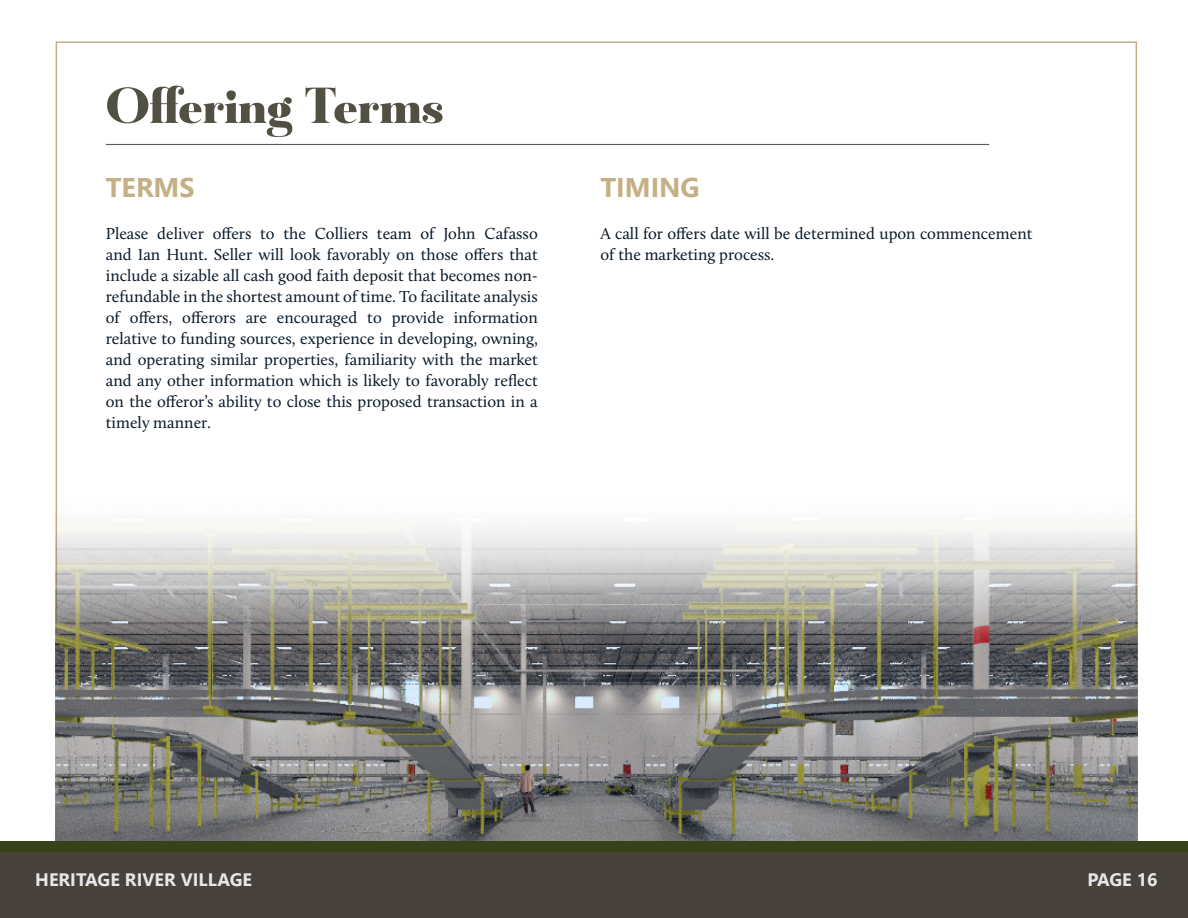
<style>
.page{position:relative;width:1188px;height:918px;background:#fff}
.page>*{position:absolute;margin:0;border:0;box-sizing:border-box;transform-origin:0 0}
.t1{font:900 52.5px "Mr Gabe";color:#515043}
.Headers{font:700 27px "Nirmala Text";color:#c5af85}
.t2{font:700 18px "Nirmala Text";color:#e6e7e9}
.t3{font:16.5px/21px "Calluna";color:#091928;text-align:justify}
</style>
<div class="page">
<svg style="left:56px;top:41px;width:1081px;height:450px"></svg>
<img style="left:56px;top:491px;width:1081px;height:350px">
<div style="left:0;top:845px;width:1188px;height:73px;background:#47423c"></div>
<div style="left:0;top:841px;width:1188px;height:11px;background:#36431a"></div>
<p class="t1" style="left:106px;top:77px;width:339px">Offering Terms</p>
<p class="Headers" style="left:106px;top:165px;width:90px">TERMS</p>
<p class="t3" style="left:106px;top:223px;width:434px">Please deliver offers to the Colliers team of John Cafasso and Ian Hunt. Seller will look favorably on those offers that include a sizable all cash good faith deposit that becomes non&shy;refundable in the shortest amount of time. To facilitate analysis of offers, offerors are encouraged to provide information relative to funding sources, experience in developing, owning, and operating similar properties, familiarity with the market and any other information which is likely to favorably reflect on the offeror’s ability to close this proposed transaction in a timely manner.</p>
<p class="Headers" style="left:600px;top:165px;width:101px">TIMING</p>
<p class="t3" style="left:600px;top:223px;width:433px">A call for offers date will be determined upon commencement of the marketing process.</p>
<p class="t2" style="left:35px;top:865px;width:218px">HERITAGE RIVER VILLAGE</p>
<p class="t2" style="left:1087px;top:865px;width:72px">PAGE 16</p>
</div>
